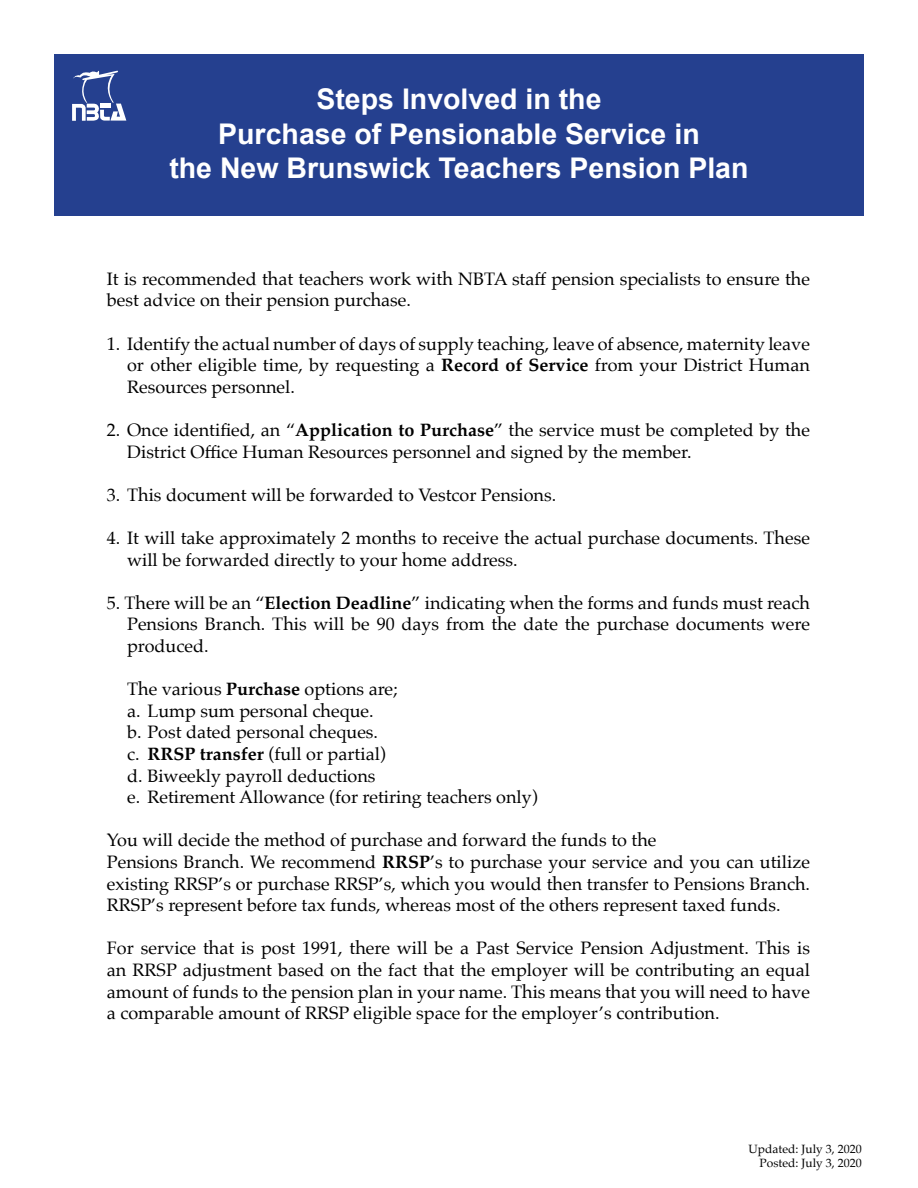
<style>
.page{position:relative;width:918px;height:1188px;background:#fff}
.page>*{position:absolute;margin:0;border:0;box-sizing:border-box;transform-origin:0 0}
.t1{font:700 28.5px/34.2px "Arial";color:#fff;text-align:center}
.t2{font:18px/21.6px "Palatino";color:#000}
.t3{font:12px/14.4px "Palatino";color:#000;text-align:right}
.s1{font-weight:700}
</style>
<div class="page">
<div style="left:54px;top:54px;width:810px;height:162px;background:#25408f"></div>
<svg style="left:72px;top:71px;width:54px;height:50px"></svg>
<h1 class="t1" style="left:169px;top:83px;width:581px">Steps Involved in the<br>Purchase of Pensionable Service in<br>the New Brunswick Teachers Pension Plan</h1>
<p class="t2" style="left:107px;top:268px;width:705px">It is recommended that teachers work with NBTA staff pension specialists to ensure the best advice on their pension purchase.</p>
<p class="t2" style="left:127px;top:333px;width:684px;text-align:justify;text-indent:-20px">1. Identify the actual number of days of supply teaching, leave of absence, maternity leave or other eligible time, by requesting a <span class="s1">Record of Service</span> from your District Human Resources personnel.</p>
<p class="t2" style="left:127px;top:419px;width:684px;text-indent:-20px">2. Once identified, an “<span class="s1">Application to Purchase</span>” the service must be completed by the<br>District Office Human Resources personnel and signed by the member.</p>
<p class="t2" style="left:107px;top:484px;width:451px">3. This document will be forwarded to Vestcor Pensions.</p>
<p class="t2" style="left:127px;top:527px;width:684px;text-indent:-20px">4. It will take approximately 2 months to receive the actual purchase documents. These will be forwarded directly to your home address.</p>
<p class="t2" style="left:127px;top:592px;width:684px;text-align:justify;text-indent:-20px">5. There will be an “<span class="s1">Election Deadline</span>” indicating when the forms and funds must reach Pensions Branch. This will be 90 days from the date the purchase documents were produced.</p>
<p class="t2" style="left:127px;top:678px;width:412px">The various <span class="s1">Purchase</span> options are;<br>a. Lump sum personal cheque.<br>b. Post dated personal cheques.<br>c. <span class="s1">RRSP transfer</span> (full or partial)<br>d. Biweekly payroll deductions<br>e. Retirement Allowance (for retiring teachers only)</p>
<p class="t2" style="left:107px;top:829px;width:705px">You will decide the method of purchase and forward the funds to the<br>Pensions Branch. We recommend <span class="s1">RRSP</span>’s to purchase your service and you can utilize existing RRSP’s or purchase RRSP’s, which you would then transfer to Pensions Branch.<br>RRSP’s represent before tax funds, whereas most of the others represent taxed funds.</p>
<p class="t2" style="left:107px;top:937px;width:705px;text-align:justify">For service that is post 1991, there will be a Past Service Pension Adjustment. This is an RRSP adjustment based on the fact that the employer will be contributing an equal amount of funds to the pension plan in your name. This means that you will need to have a comparable amount of RRSP eligible space for the employer’s contribution.</p>
<p class="t3" style="left:749px;top:1141px;width:115px">Updated: July 3, 2020<br>Posted: July 3, 2020</p>
</div>
